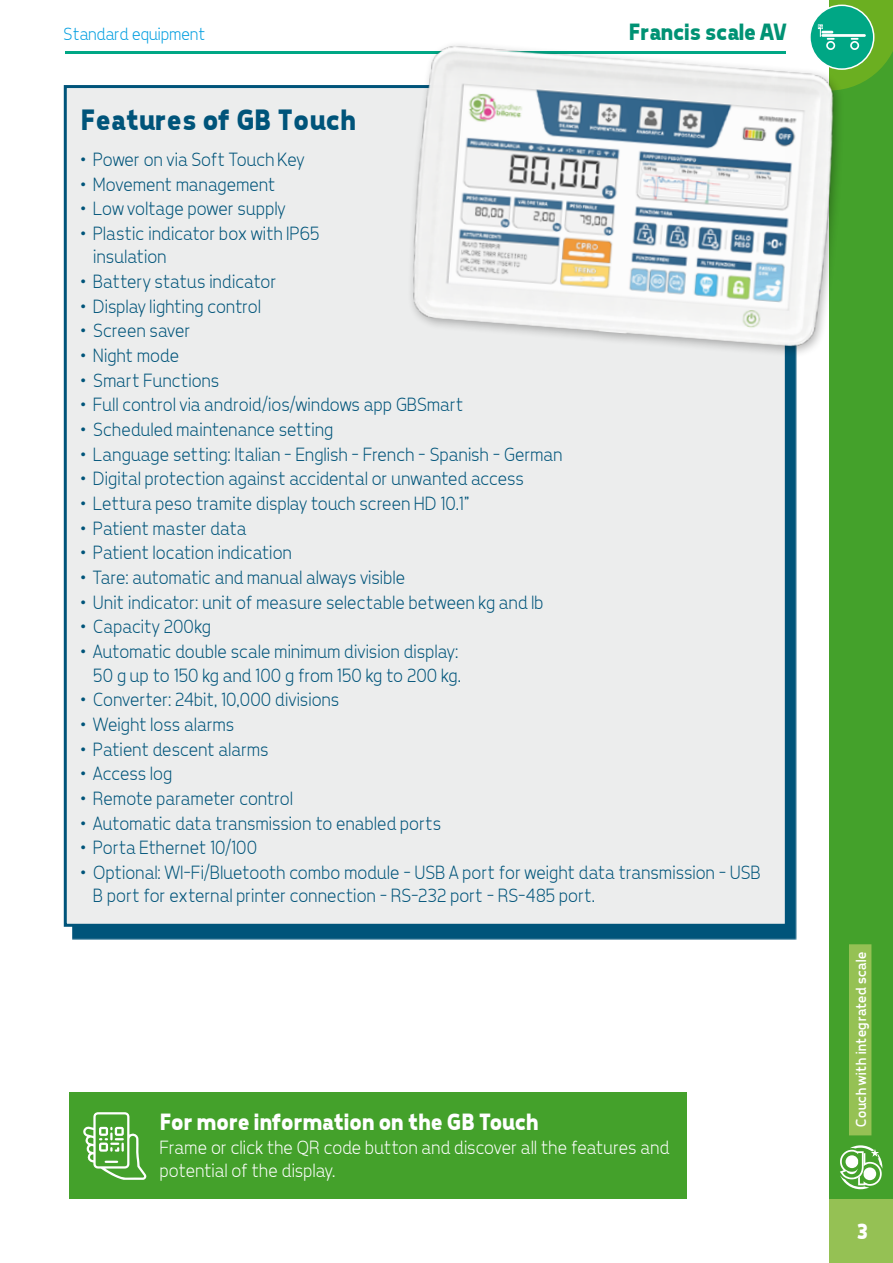
<style>
.page{position:relative;width:893px;height:1263px;background:#fff}
.page>*{position:absolute;margin:0;border:0;box-sizing:border-box;transform-origin:0 0}
.t1{font:700 30px "Tepeno Sans";color:#00547a}
.t2{font:700 24px "Tepeno Sans";letter-spacing:-.015em;color:#fff}
.t3{font:700 24px "Tepeno Sans";letter-spacing:-.02em;color:#009274}
.t4{font:700 22.5px "Tepeno Sans";color:#fff}
.t5{font:300 19.5px/23.4px "Tepeno Sans";color:#00547a}
.t6{font:300 19.5px/23.4px "Tepeno Sans";color:#fff}
.t7{font:300 18px "Tepeno Sans";color:#009ee0}
.t8{font:15px "Tepeno Sans";letter-spacing:.01em;color:#fff}
</style>
<div class="page">
<hr style="left:65px;top:51px;width:720px;height:2px;background:#00a785">
<div style="left:829px;top:0;width:64px;height:1263px;background:#44a12b"></div>
<div style="left:829px;top:1199px;width:64px;height:64px;background:#95c154"></div>
<svg style="left:840px;top:1145px;width:42px;height:44px"></svg>
<div style="left:849px;top:944px;width:22px;height:191px;background:#95c154"></div>
<svg style="left:818px;top:0;width:75px;height:76px;background:#63b346"></svg>
<div style="left:70px;top:1092px;width:617px;height:106px;background:#44a12b"></div>
<svg style="left:83px;top:1112px;width:64px;height:68px"></svg>
<div style="left:72px;top:97px;width:725px;height:843px;background:#00547a"></div>
<div style="left:65px;top:87px;width:721px;height:838px;background:#eceded"></div>
<div style="left:407px;top:40px;width:438px;height:319px;background:#000;opacity:.3"></div>
<img style="left:381px;top:18px;width:491px;height:333px">
<p class="t7" style="left:63px;top:23px;width:144px">Standard equipment</p>
<p class="t3" style="left:628px;top:18px;width:159px">Francis scale AV</p>
<h1 class="t1" style="left:80px;top:102px;width:277px">Features of GB Touch</h1>
<p class="t5" style="left:80px;top:147px;width:225px">• Power on via Soft Touch Key</p>
<p class="t5" style="left:80px;top:172px;width:196px">• Movement management</p>
<p class="t5" style="left:80px;top:196px;width:207px">• Low voltage power supply</p>
<p class="t5" style="left:92px;top:221px;width:228px;text-indent:-13px">• Plastic indicator box with IP65 insulation</p>
<p class="t5" style="left:80px;top:269px;width:197px">• Battery status indicator</p>
<p class="t5" style="left:80px;top:294px;width:182px">• Display lighting control</p>
<p class="t5" style="left:80px;top:319px;width:111px">• Screen saver</p>
<p class="t5" style="left:80px;top:343px;width:100px">• Night mode</p>
<p class="t5" style="left:80px;top:368px;width:140px">• Smart Functions</p>
<p class="t5" style="left:80px;top:393px;width:384px">• Full control via android/ios/windows app GBSmart</p>
<p class="t5" style="left:80px;top:417px;width:254px">• Scheduled maintenance setting</p>
<p class="t5" style="left:80px;top:442px;width:484px">• Language setting: Italian - English - French - Spanish - German</p>
<p class="t5" style="left:80px;top:467px;width:445px">• Digital protection against accidental or unwanted access</p>
<p class="t5" style="left:80px;top:491px;width:390px">• Lettura peso tramite display touch screen HD 10.1”</p>
<p class="t5" style="left:80px;top:516px;width:167px">• Patient master data</p>
<p class="t5" style="left:80px;top:541px;width:213px">• Patient location indication</p>
<p class="t5" style="left:80px;top:565px;width:326px">• Tare: automatic and manual always visible</p>
<p class="t5" style="left:80px;top:590px;width:465px">• Unit indicator: unit of measure selectable between kg and lb</p>
<p class="t5" style="left:80px;top:615px;width:132px">• Capacity 200kg</p>
<p class="t5" style="left:80px;top:639px;width:382px;text-align:right">• Automatic double scale minimum division display:<br>50 g up to 150 kg and 100 g from 150 kg to 200 kg.</p>
<p class="t5" style="left:80px;top:687px;width:260px">• Converter: 24bit, 10,000 divisions</p>
<p class="t5" style="left:80px;top:712px;width:155px">• Weight loss alarms</p>
<p class="t5" style="left:80px;top:737px;width:190px">• Patient descent alarms</p>
<p class="t5" style="left:80px;top:761px;width:93px">• Access log</p>
<p class="t5" style="left:80px;top:786px;width:214px">• Remote parameter control</p>
<p class="t5" style="left:80px;top:811px;width:362px">• Automatic data transmission to enabled ports</p>
<p class="t5" style="left:80px;top:835px;width:178px">• Porta Ethernet 10/100</p>
<p class="t5" style="left:92px;top:860px;width:669px;text-indent:-13px">• Optional: WI-Fi/Bluetooth combo module - USB A port for weight data transmission - USB<br>B port for external printer connection - RS-232 port - RS-485 port.</p>
<p class="t2" style="left:159px;top:1108px;width:380px">For more information on the GB Touch</p>
<p class="t6" style="left:159px;top:1135px;width:511px">Frame or click the QR code button and discover all the features and potential of the display.</p>
<p class="t8" style="left:852px;top:1128px;width:178px;rotate:-90deg">Couch with integrated scale</p>
<p class="t4" style="left:855px;top:1218px;width:13px">3</p>
</div>
